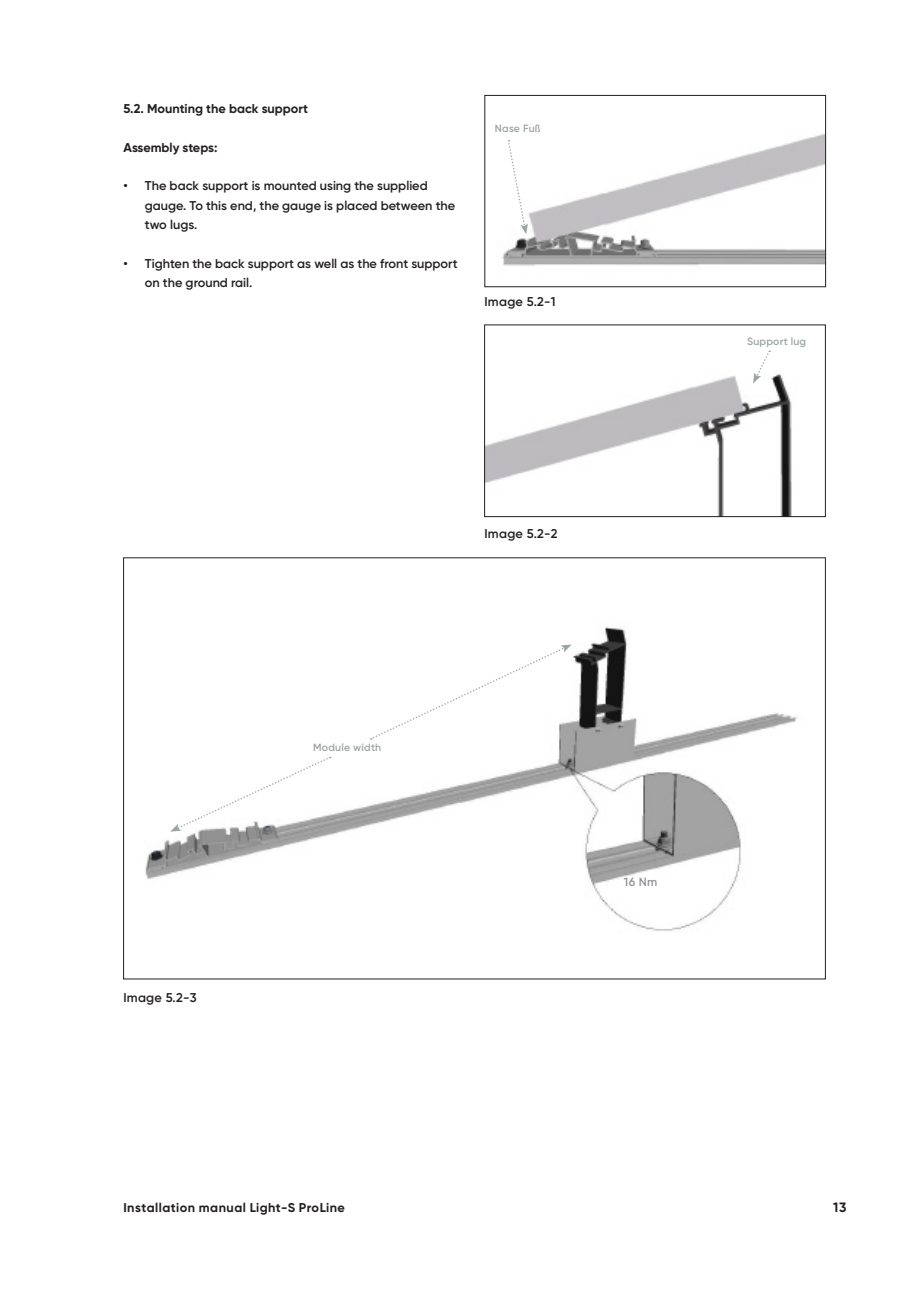
<style>
.page{position:relative;width:919px;height:1289px;background:#fff}
.page>*{position:absolute;margin:0;border:0;box-sizing:border-box;transform-origin:0 0}
.t1{font:700 13.5px "Gilroy";color:#231f20}
.t2{font:600 12.75px/19.4px "Gilroy";color:#231f20}
.t3{font:700 12.75px "Gilroy";color:#231f20}
.t4{font:700 12.75px "Gilroy";letter-spacing:.035em;color:#231f20}
.t5{font:600 12px "Gilroy";color:#939598}
.t6{font:600 10.5px "Gilroy";letter-spacing:.02em;color:#9da5a3}
</style>
<div class="page">
<img style="left:502px;top:134px;width:321px;height:132px">
<div style="left:484px;top:95px;width:341px;height:192px;border:1px solid #231f20"></div>
<img style="left:486px;top:350px;width:306px;height:165px">
<div style="left:484px;top:325px;width:341px;height:192px;border:1px solid #231f20"></div>
<svg style="left:507px;top:140px;width:21px;height:94px"></svg>
<svg style="left:753px;top:350px;width:17px;height:33px"></svg>
<img style="left:145px;top:627px;width:652px;height:304px">
<svg style="left:170px;top:756px;width:161px;height:75px"></svg>
<svg style="left:370px;top:644px;width:201px;height:95px"></svg>
<p class="t3" style="left:123px;top:100px;width:186px">5.2. Mounting the back support</p>
<p class="t3" style="left:123px;top:139px;width:95px">Assembly steps:</p>
<p class="t2" style="left:145px;top:176px;width:312px;text-indent:-21px">• The back support is mounted using the supplied gauge. To this end, the gauge is placed between the two lugs.</p>
<p class="t2" style="left:145px;top:253px;width:314px;text-indent:-21px">• Tighten the back support as well as the front support on the ground rail.</p>
<p class="t6" style="left:495px;top:122px;width:47px">Nase Fuß</p>
<p class="t2" style="left:484px;top:292px;width:73px">Image 5.2-1</p>
<p class="t2" style="left:123px;top:988px;width:75px">Image 5.2-3</p>
<p class="t6" style="left:313px;top:740px;width:69px">Module width</p>
<p class="t2" style="left:484px;top:524px;width:75px">Image 5.2-2</p>
<p class="t5" style="left:624px;top:874px;width:35px">16 Nm</p>
<p class="t6" style="left:747px;top:335px;width:61px">Support lug</p>
<p class="t4" style="left:123px;top:1199px;width:223px">Installation manual Light-S ProLine</p>
<p class="t1" style="left:833px;top:1199px;width:15px">13</p>
</div>
